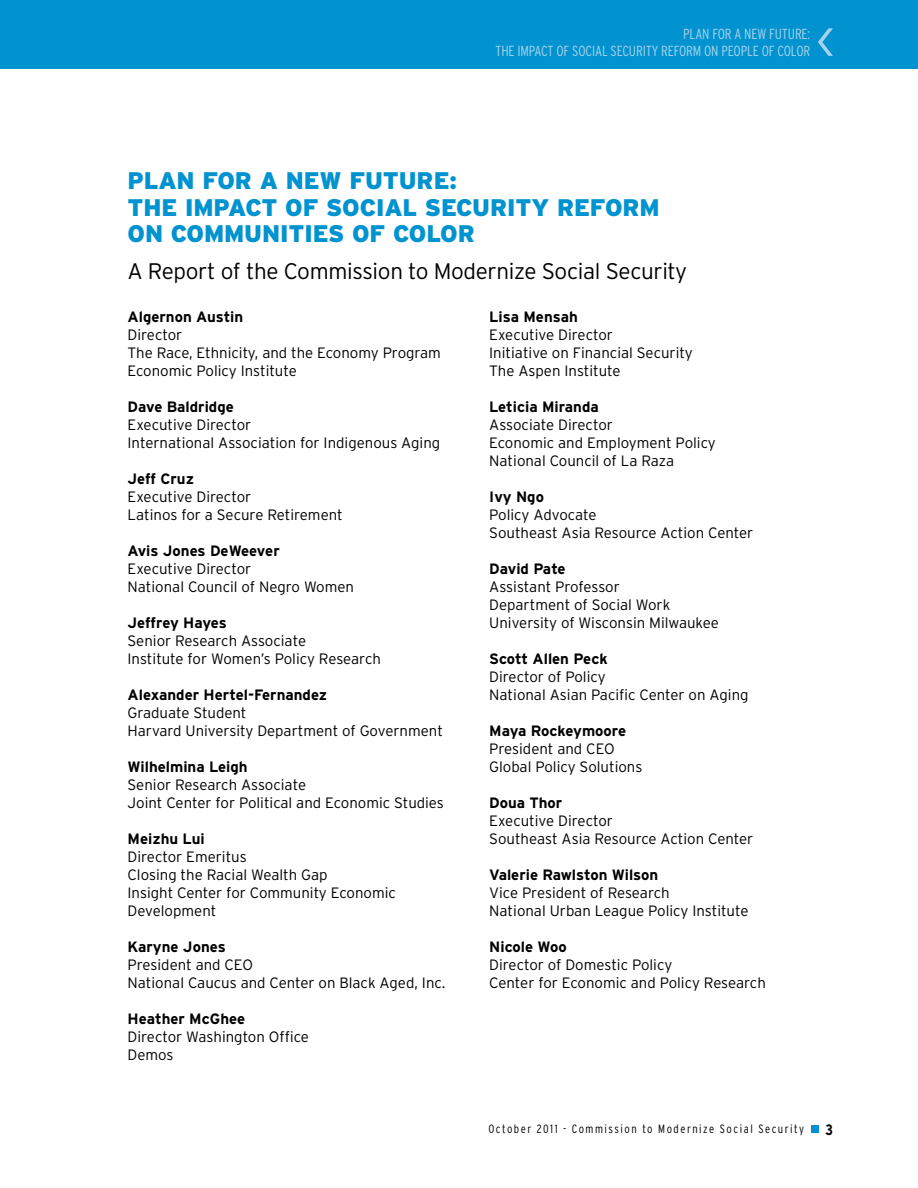
<style>
.page{position:relative;width:918px;height:1188px;background:#fff}
.page>*{position:absolute;margin:0;border:0;box-sizing:border-box;transform-origin:0 0}
.t1{font:900 24px/26.2px "Interstate";letter-spacing:-.005em;color:#0093d0}
.t2{font:300 22.5px "Interstate";letter-spacing:-.015em;color:#000}
.t3{font:300 15px/18px "Interstate";color:#000}
.t4{font:700 15px "Interstate";color:#000}
.t5{font:700 condensed 15px "Interstate";color:#000}
.t6{font:300 condensed 14.55px/17.1px "Interstate";letter-spacing:-.01em;color:#a6d2ec;text-align:right}
.t7{font:300 condensed 12px "Interstate";letter-spacing:.125em;color:#000}
</style>
<div class="page">
<div style="left:0;top:0;width:918px;height:69px;background:#0093d0"></div>
<svg style="left:818px;top:28px;width:15px;height:28px"></svg>
<div style="left:812px;top:1126px;width:7px;height:7px;background:#0093d0"></div>
<p class="t6" style="left:495px;top:25px;width:316px">PLAN FOR A NEW FUTURE:<br>THE IMPACT OF SOCIAL SECURITY REFORM ON PEOPLE OF COLOR</p>
<h1 class="t1" style="left:128px;top:167px;width:534px">PLAN FOR A NEW FUTURE:<br>THE IMPACT OF SOCIAL SECURITY REFORM<br>ON COMMUNITIES OF COLOR</h1>
<h2 class="t2" style="left:128px;top:258px;width:561px">A Report of the Commission to Modernize Social Security</h2>
<p class="t4" style="left:128px;top:308px;width:117px">Algernon Austin</p>
<p class="t3" style="left:128px;top:325px;width:315px">Director<br>The Race, Ethnicity, and the Economy Program<br>Economic Policy Institute</p>
<p class="t4" style="left:128px;top:398px;width:108px">Dave Baldridge</p>
<p class="t3" style="left:128px;top:415px;width:314px">Executive Director<br>International Association for Indigenous Aging</p>
<p class="t4" style="left:128px;top:470px;width:68px">Jeff Cruz</p>
<p class="t3" style="left:128px;top:487px;width:217px">Executive Director<br>Latinos for a Secure Retirement</p>
<p class="t4" style="left:128px;top:542px;width:154px">Avis Jones DeWeever</p>
<p class="t3" style="left:128px;top:559px;width:228px">Executive Director<br>National Council of Negro Women</p>
<p class="t4" style="left:128px;top:614px;width:101px">Jeffrey Hayes</p>
<p class="t3" style="left:128px;top:631px;width:255px">Senior Research Associate<br>Institute for Women’s Policy Research</p>
<p class="t4" style="left:128px;top:686px;width:201px">Alexander Hertel-Fernandez</p>
<p class="t3" style="left:128px;top:703px;width:317px">Graduate Student<br>Harvard University Department of Government</p>
<p class="t4" style="left:128px;top:758px;width:122px">Wilhelmina Leigh</p>
<p class="t3" style="left:128px;top:775px;width:318px">Senior Research Associate<br>Joint Center for Political and Economic Studies</p>
<p class="t4" style="left:128px;top:830px;width:79px">Meizhu Lui</p>
<p class="t3" style="left:128px;top:847px;width:270px">Director Emeritus<br>Closing the Racial Wealth Gap<br>Insight Center for Community Economic<br>Development</p>
<p class="t4" style="left:128px;top:938px;width:100px">Karyne Jones</p>
<p class="t3" style="left:128px;top:955px;width:319px">President and CEO<br>National Caucus and Center on Black Aged, Inc.</p>
<p class="t4" style="left:128px;top:1010px;width:119px">Heather McGhee</p>
<p class="t3" style="left:128px;top:1027px;width:183px">Director Washington Office<br>Demos</p>
<p class="t4" style="left:489px;top:308px;width:90px">Lisa Mensah</p>
<p class="t3" style="left:489px;top:325px;width:205px">Executive Director<br>Initiative on Financial Security<br>The Aspen Institute</p>
<p class="t4" style="left:489px;top:398px;width:111px">Leticia Miranda</p>
<p class="t3" style="left:489px;top:415px;width:228px">Associate Director<br>Economic and Employment Policy<br>National Council of La Raza</p>
<p class="t4" style="left:489px;top:488px;width:56px">Ivy Ngo</p>
<p class="t3" style="left:489px;top:505px;width:266px">Policy Advocate<br>Southeast Asia Resource Action Center</p>
<p class="t4" style="left:489px;top:560px;width:78px">David Pate</p>
<p class="t3" style="left:489px;top:577px;width:231px">Assistant Professor<br>Department of Social Work<br>University of Wisconsin Milwaukee</p>
<p class="t4" style="left:489px;top:650px;width:120px">Scott Allen Peck</p>
<p class="t3" style="left:489px;top:667px;width:261px">Director of Policy<br>National Asian Pacific Center on Aging</p>
<p class="t4" style="left:489px;top:722px;width:138px">Maya Rockeymoore</p>
<p class="t3" style="left:489px;top:739px;width:155px">President and CEO<br>Global Policy Solutions</p>
<p class="t4" style="left:489px;top:794px;width:75px">Doua Thor</p>
<p class="t3" style="left:489px;top:811px;width:266px">Executive Director<br>Southeast Asia Resource Action Center</p>
<p class="t4" style="left:489px;top:866px;width:171px">Valerie Rawlston Wilson</p>
<p class="t3" style="left:489px;top:883px;width:261px">Vice President of Research<br>National Urban League Policy Institute</p>
<p class="t4" style="left:489px;top:938px;width:79px">Nicole Woo</p>
<p class="t3" style="left:489px;top:955px;width:278px">Director of Domestic Policy<br>Center for Economic and Policy Research</p>
<p class="t7" style="left:488px;top:1122px;width:317px">October 2011 - Commission to Modernize Social Security</p>
<p class="t5" style="left:825px;top:1121px;width:9px">3</p>
</div>
